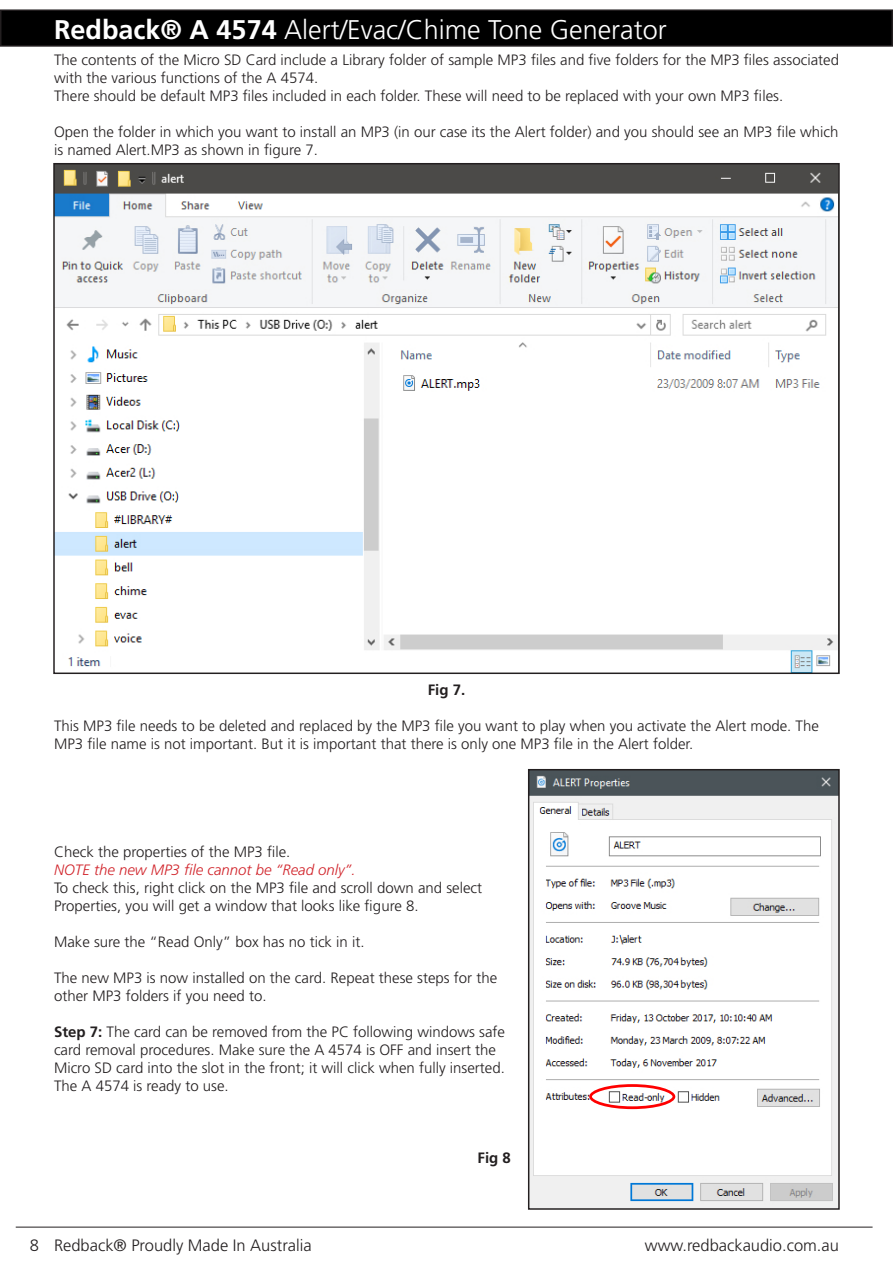
<style>
.page{position:relative;width:893px;height:1263px;background:#fff}
.page>*{position:absolute;margin:0;border:0;box-sizing:border-box;transform-origin:0 0}
.t1{font:300 27px "Frutiger LT Std";color:#fff}
.t2{font:300 16.5px "Frutiger LT Std";color:#231f20}
.Level_1{font:300 15px/18px "Frutiger LT Std";color:#231f20}
.Level_2{font:300 15px/18px "Frutiger LT Std";color:#231f20}
.Level_1-2{font:italic 300 15px "Frutiger LT Std";color:#d1232a}
.Level_2-2{font:700 15px "Frutiger LT Std";color:#231f20}
.s1{font-weight:700}
</style>
<div class="page">
<div style="left:1px;top:10px;width:891px;height:36px;background:#000"></div>
<div style="left:0;top:9px;width:893px;height:38px;border:2px solid #231f20"></div>
<hr style="left:16px;top:1227px;width:857px;height:1px;background:#231f20">
<img style="left:56px;top:166px;width:781px;height:505px">
<img style="left:531px;top:772px;width:306px;height:435px">
<img style="left:589px;top:1084px;width:86px;height:25px">
<div style="left:528px;top:769px;width:312px;height:441px;border:2px solid #231f20"></div>
<h1 class="t1" style="left:54px;top:14px;width:614px"><span class="s1">Redback® A 4574</span> Alert/Evac/Chime Tone Generator</h1>
<p class="Level_2" style="left:54px;top:51px;width:786px">The contents of the Micro SD Card include a Library folder of sample MP3 files and five folders for the MP3 files associated with the various functions of the A 4574.</p>
<p class="Level_2" style="left:54px;top:87px;width:731px">There should be default MP3 files included in each folder. These will need to be replaced with your own MP3 files.</p>
<p class="Level_1" style="left:54px;top:123px;width:786px">Open the folder in which you want to install an MP3 (in our case its the Alert folder) and you should see an MP3 file which is named Alert.MP3 as shown in figure 7.</p>
<p class="Level_2-2" style="left:428px;top:681px;width:39px">Fig 7.</p>
<p class="Level_1" style="left:54px;top:717px;width:766px">This MP3 file needs to be deleted and replaced by the MP3 file you want to play when you activate the Alert mode. The<br>MP3 file name is not important. But it is important that there is only one MP3 file in the Alert folder.</p>
<p class="Level_1" style="left:54px;top:843px;width:238px">Check the properties of the MP3 file.</p>
<p class="Level_1-2" style="left:54px;top:861px;width:303px">NOTE the new MP3 file cannot be “Read only”.</p>
<p class="Level_1" style="left:54px;top:879px;width:430px">To check this, right click on the MP3 file and scroll down and select<br>Properties, you will get a window that looks like figure 8.</p>
<p class="Level_1" style="left:54px;top:933px;width:312px">Make sure the “Read Only” box has no tick in it.</p>
<p class="Level_1" style="left:54px;top:969px;width:445px">The new MP3 is now installed on the card. Repeat these steps for the other MP3 folders if you need to.</p>
<p class="Level_1" style="left:54px;top:1023px;width:452px"><span class="s1">Step 7:</span> The card can be removed from the PC following windows safe card removal procedures. Make sure the A 4574 is OFF and insert the<br>Micro SD card into the slot in the front; it will click when fully inserted.</p>
<p class="Level_1" style="left:54px;top:1077px;width:176px">The A 4574 is ready to use.</p>
<p class="Level_2-2" style="left:478px;top:1149px;width:35px">Fig 8</p>
<p class="t2" style="left:30px;top:1236px;width:283px">8 Redback® Proudly Made In Australia</p>
<p class="t2" style="left:645px;top:1236px;width:196px">www.redbackaudio.com.au</p>
</div>
